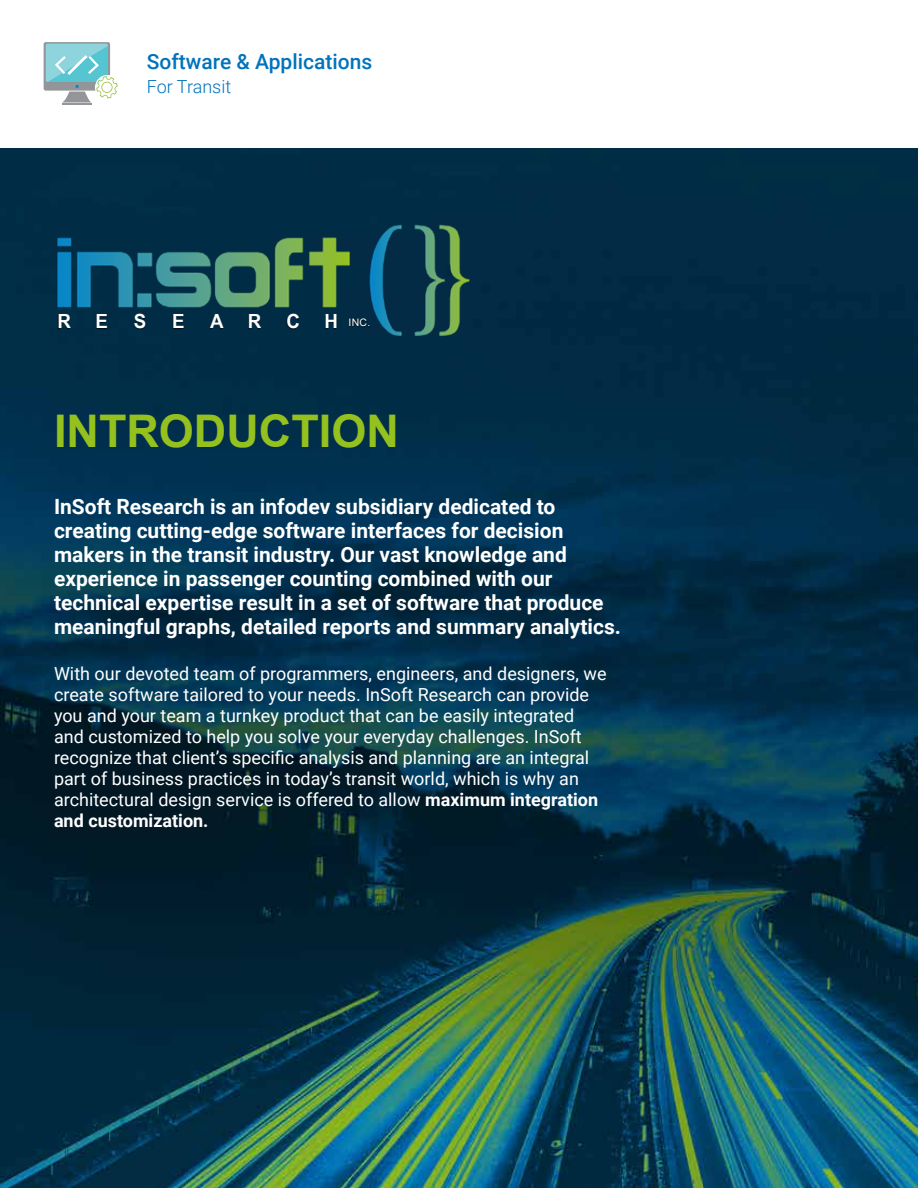
<style>
.page{position:relative;width:918px;height:1188px;background:#fff}
.page>*{position:absolute;margin:0;border:0;box-sizing:border-box;transform-origin:0 0}
.t1{font:700 45px "Arial";color:#95c11f}
.t2{font:700 21px/24px "Roboto";color:#fff}
.t3{font:500 21px "Roboto";color:#0073bc}
.t4{font:700 19.5px "Arial Narrow";color:#fff;scale:1.17 1}
.t5{font:18px/21px "Roboto";color:#fff}
.t6{font:300 18px "Roboto";color:#0073bc}
.t7{font:10.35px "Arial";color:#fff}
.s1{font-family:"Arial Narrow";font-weight:700;font-size:19.5px}
.s2{font-weight:700}
</style>
<div class="page">
<hr style="left:62px;top:103px;width:30px;height:2px;background:#939598">
<svg style="left:44px;top:42px;width:74px;height:61px"></svg>
<img style="left:0;top:148px;width:918px;height:1040px">
<img style="left:46px;top:197px;width:430px;height:166px">
<p class="t3" style="left:147px;top:47px;width:227px">Software &amp; Applications</p>
<p class="t6" style="left:147px;top:74px;width:86px">For Transit</p>
<p class="t4" style="left:57px;top:306px;width:13px">R</p>
<p class="t4" style="left:96px;top:306px;width:12px">E</p>
<p class="t4" style="left:134px;top:306px;width:12px">S</p>
<p class="t4" style="left:172px;top:306px;width:12px">E</p>
<p class="t4" style="left:210px;top:306px;width:45px">A R</p>
<p class="t4" style="left:286px;top:306px;width:13px">C</p>
<p class="t7" style="left:324px;top:315px;width:48px"><span class="s1">H</span> INC.</p>
<h1 class="t1" style="left:54px;top:400px;width:346px">INTRODUCTION</h1>
<p class="t2" style="left:54px;top:494px;width:568px">InSoft Research is an infodev subsidiary dedicated to creating cutting-edge software interfaces for decision makers in the transit industry. Our vast knowledge and experience in passenger counting combined with our technical expertise result in a set of software that produce meaningful graphs, detailed reports and summary analytics.</p>
<p class="t5" style="left:54px;top:662px;width:554px">With our devoted team of programmers, engineers, and designers, we create software tailored to your needs. InSoft Research can provide you and your team a turnkey product that can be easily integrated and customized to help you solve your everyday challenges. InSoft recognize that client’s specific analysis and planning are an integral part of business practices in today’s transit world, which is why an architectural design service is offered to allow <span class="s2">maximum integration and customization.</span></p>
</div>
